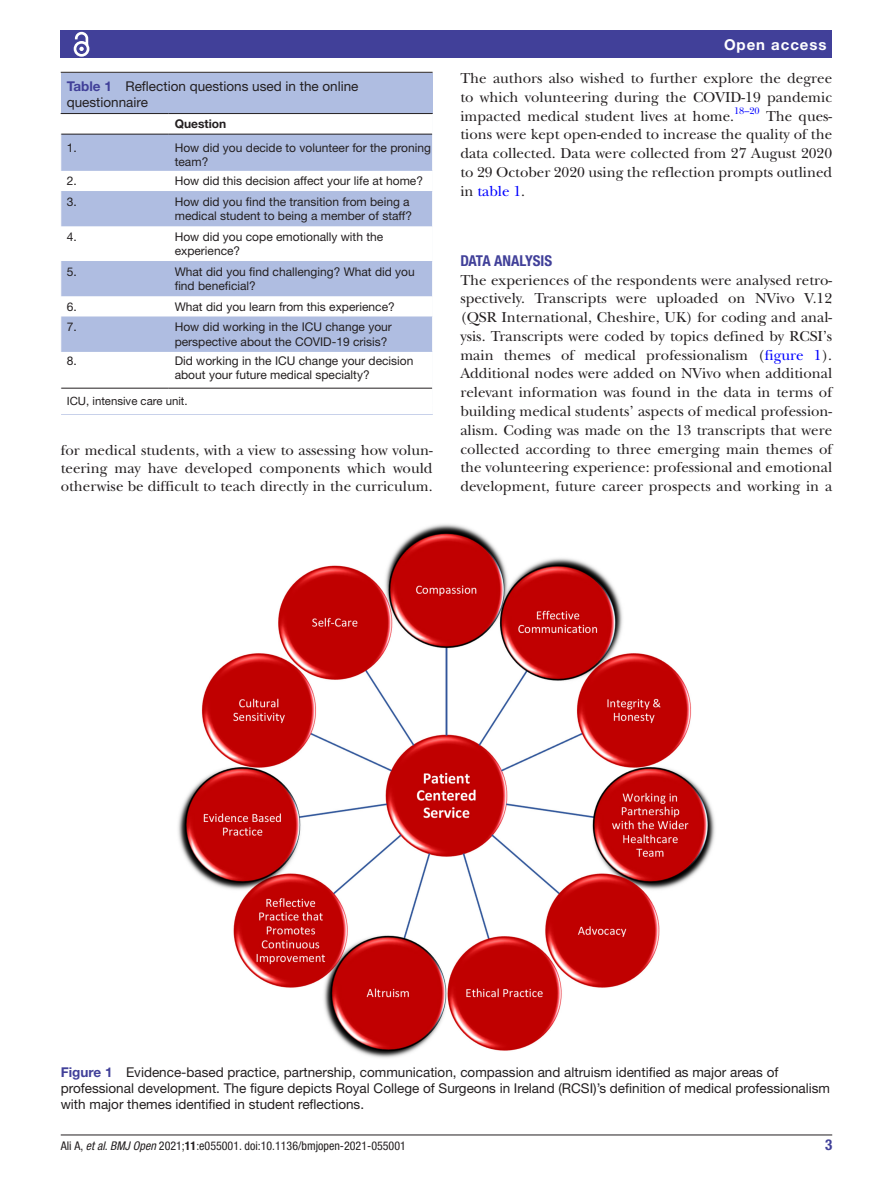
<style>
.page{position:relative;width:893px;height:1191px;background:#fff}
.page>*{position:absolute;margin:0;border:0;box-sizing:border-box;transform-origin:0 0}
.t1{font:15px/18.8px "New Baskerville";color:#231f20;text-align:justify}
.t2{font:700 condensed 15px "Helvetica Neue LT Std";letter-spacing:-.01em;color:#414099}
.t3{font:700 15px "Helvetica Neue LT Std";letter-spacing:.065em;color:#fff}
.t4{font:13.5px/16.2px "Helvetica Neue LT Std";color:#231f20}
.t5{font:12px/14.4px "Helvetica Neue LT Std";color:#231f20}
.t6{font:condensed 12px "Helvetica Neue LT Std";color:#231f20}
.t7{font:700 12px "Helvetica Neue LT Std";color:#231f20}
.t8{font:11.4px "Helvetica Neue LT Std";color:#231f20}
.s1{font-weight:700;color:#414099}
.s2{color:#00f}
.s3{font-style:italic}
.s4{font-weight:700}
</style>
<div class="page">
<hr style="left:61px;top:1134px;width:771px;height:1px;background:#231f20">
<div style="left:61px;top:31px;width:771px;height:27px;background:#414099"></div>
<svg style="left:73px;top:31px;width:17px;height:26px"></svg>
<div style="left:61px;top:73px;width:372px;height:341px;background:#afbde1"></div>
<hr style="left:61px;top:72px;width:372px;height:1px;background:#231f20">
<div style="left:61px;top:114px;width:371px;height:300px;background:#fff"></div>
<svg style="left:61px;top:135px;width:371px;height:217px"></svg>
<hr style="left:61px;top:113px;width:108px;height:1px;background:#231f20">
<hr style="left:61px;top:134px;width:108px;height:1px;background:#231f20">
<hr style="left:169px;top:113px;width:264px;height:1px;background:#231f20">
<hr style="left:169px;top:134px;width:263px;height:1px;background:#231f20">
<hr style="left:61px;top:388px;width:108px;height:1px;background:#231f20">
<hr style="left:169px;top:388px;width:263px;height:1px;background:#231f20">
<svg style="left:432px;top:114px;width:1px;height:20px"></svg>
<hr style="left:432px;top:134px;width:1px;height:37px;background:#fff">
<svg style="left:432px;top:171px;width:1px;height:20px"></svg>
<hr style="left:432px;top:191px;width:1px;height:35px;background:#fff">
<hr style="left:432px;top:226px;width:1px;height:35px;background:#fff">
<hr style="left:432px;top:261px;width:1px;height:35px;background:#fff">
<svg style="left:432px;top:296px;width:1px;height:21px"></svg>
<hr style="left:432px;top:317px;width:1px;height:35px;background:#fff">
<hr style="left:432px;top:352px;width:1px;height:36px;background:#fff">
<svg style="left:432px;top:388px;width:1px;height:26px"></svg>
<hr style="left:67px;top:404px;width:366px;height:2px;background:#fff">
<img style="left:178px;top:524px;width:537px;height:534px">
<p class="t4" style="left:67px;top:77px;width:293px"><span class="s1">Table 1</span> Reflection questions used in the online questionnaire</p>
<p class="t7" style="left:175px;top:116px;width:53px">Question</p>
<p class="t5" style="left:67px;top:140px;width:12px">1.</p>
<p class="t5" style="left:175px;top:140px;width:258px">How did you decide to volunteer for the proning team?</p>
<p class="t5" style="left:67px;top:173px;width:12px">2.</p>
<p class="t5" style="left:175px;top:173px;width:250px">How did this decision affect your life at home?</p>
<p class="t5" style="left:67px;top:194px;width:12px">3.</p>
<p class="t5" style="left:175px;top:194px;width:239px">How did you find the transition from being a medical student to being a member of staff?</p>
<p class="t5" style="left:67px;top:229px;width:12px">4.</p>
<p class="t5" style="left:175px;top:229px;width:210px">How did you cope emotionally with the experience?</p>
<p class="t5" style="left:67px;top:264px;width:12px">5.</p>
<p class="t5" style="left:175px;top:264px;width:242px">What did you find challenging? What did you find beneficial?</p>
<p class="t5" style="left:67px;top:299px;width:12px">6.</p>
<p class="t5" style="left:175px;top:299px;width:222px">What did you learn from this experience?</p>
<p class="t5" style="left:67px;top:320px;width:12px">7.</p>
<p class="t5" style="left:175px;top:320px;width:219px">How did working in the ICU change your perspective about the COVID-19 crisis?</p>
<p class="t5" style="left:67px;top:353px;width:12px">8.</p>
<p class="t5" style="left:175px;top:353px;width:240px">Did working in the ICU change your decision about your future medical specialty?</p>
<p class="t8" style="left:67px;top:394px;width:122px">ICU, intensive care unit.</p>
<p class="t1" style="left:61px;top:441px;width:373px;line-height:18px">for medical students, with a view to assessing how volun&shy;teering may have developed components which would otherwise be difficult to teach directly in the curriculum.</p>
<p class="t3" style="left:724px;top:35px;width:104px">Open access</p>
<p class="t1" style="left:460px;top:69px;width:373px">The authors also wished to further explore the degree to which volunteering during the COVID-19 pandemic impacted medical student lives at home.<sup>18–20</sup> The ques&shy;tions were kept open-ended to increase the quality of the data collected. Data were collected from 27 August 2020 to 29 October 2020 using the reflection prompts outlined in <span class="s2">table 1</span>.</p>
<p class="t2" style="left:460px;top:251px;width:93px">DATA ANALYSIS</p>
<p class="t1" style="left:460px;top:270px;width:373px">The experiences of the respondents were analysed retro&shy;spectively. Transcripts were uploaded on NVivo V.12 (QSR International, Cheshire, UK) for coding and anal&shy;ysis. Transcripts were coded by topics defined by RCSI’s main themes of medical professionalism (<span class="s2">figure 1</span>).<br>Additional nodes were added on NVivo when additional relevant information was found in the data in terms of building medical students’ aspects of medical profession&shy;alism. Coding was made on the 13 transcripts that were collected according to three emerging main themes of the volunteering experience: professional and emotional development, future career prospects and working in a</p>
<p class="t4" style="left:61px;top:1063px;width:771px"><span class="s1">Figure 1</span> Evidence-based practice, partnership, communication, compassion and altruism identified as major areas of professional development. The figure depicts Royal College of Surgeons in Ireland (RCSI)’s definition of medical professionalism with major themes identified in student reflections.</p>
<p class="t6" style="left:61px;top:1138px;width:347px">Ali A, <span class="s3">et al</span>. <span class="s3">BMJ Open</span> 2021;<span class="s4">11</span>:e055001. doi:10.1136/bmjopen-2021-055001</p>
<p class="t2" style="left:825px;top:1135px;width:9px">3</p>
</div>
